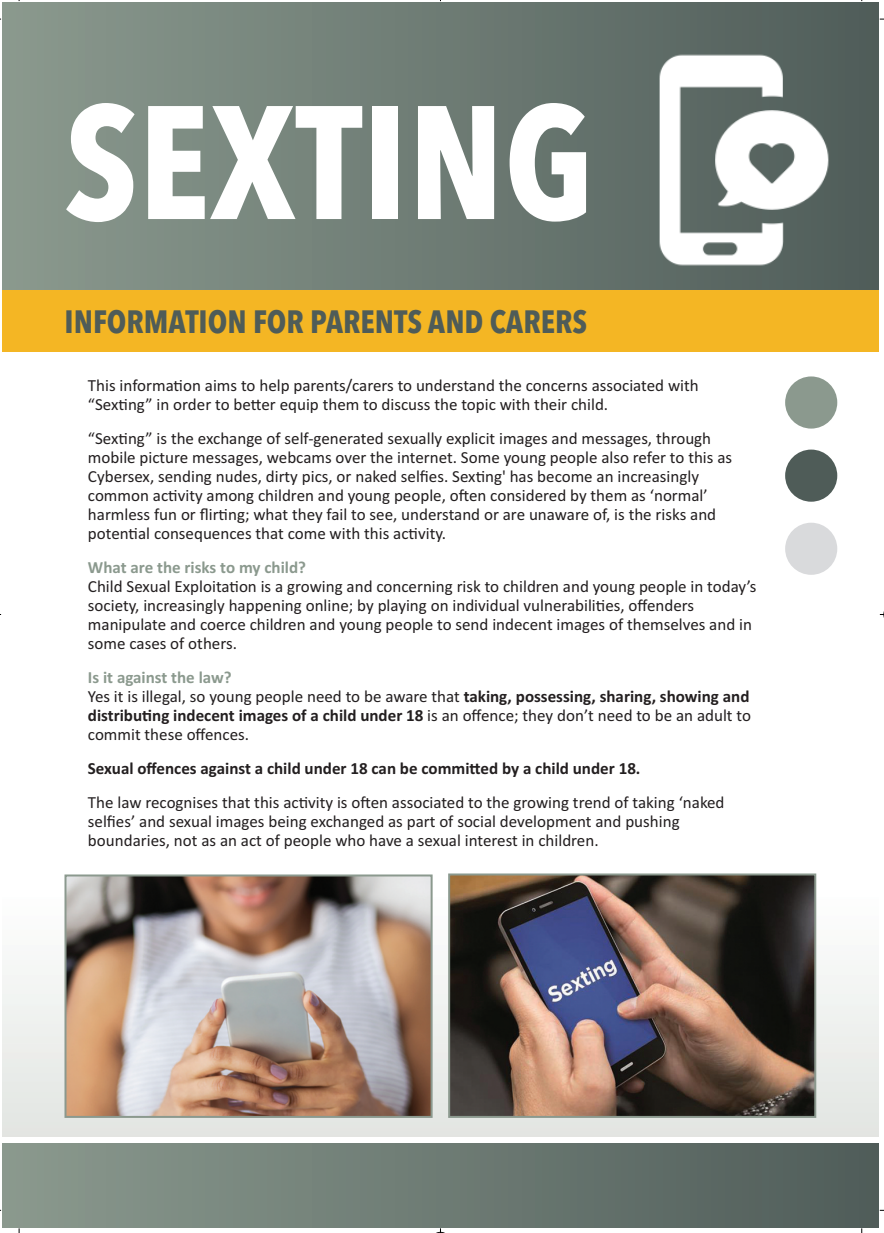
<style>
.page{position:relative;width:884px;height:1233px;background:#fff}
.page>*{position:absolute;margin:0;border:0;box-sizing:border-box;transform-origin:0 0}
.t1{font:700 159.4px "Avenir Next Condensed";color:#fff}
.t2{font:700 32px "Avenir Next Condensed";color:#4f5c58}
.t3{font:17px/19px "Calibri";color:#231f20}
.t4{font:700 17px "Calibri";color:#231f20}
.t5{font:700 17px "Calibri";color:#8b998e}
.s1{font-weight:700;color:#8b998e}
.s2{font-weight:700}
</style>
<div class="page">
<div style="left:2px;top:892px;width:876px;height:244px;background:linear-gradient(to bottom,#fcfdfd,#e1e4e1)"></div>
<div style="left:2px;top:2px;width:876px;height:301px;background:linear-gradient(to right,#8a998e,#545f58)"></div>
<div style="left:2px;top:291px;width:876px;height:61px;background:#f4b624"></div>
<div style="left:2px;top:1143px;width:876px;height:84px;background:linear-gradient(to right,#8b998e,#505d5a)"></div>
<img style="left:633px;top:49px;width:221px;height:221px">
<img style="left:451px;top:876px;width:362px;height:238px">
<div style="left:448px;top:873px;width:368px;height:244px;border:2px solid #8b998e"></div>
<img style="left:67px;top:877px;width:362px;height:237px">
<div style="left:64px;top:874px;width:368px;height:243px;border:2px solid #8b998e"></div>
<div style="left:784px;top:376px;width:53px;height:52px;background:#8b998e;border-radius:50%"></div>
<div style="left:784px;top:449px;width:53px;height:52px;background:#4f5c58;border-radius:50%"></div>
<div style="left:784px;top:522px;width:53px;height:52px;background:#d9dadc;border-radius:50%"></div>
<hr style="left:412px;top:0;width:56px;height:1px;background:#000">
<hr style="left:412px;top:1232px;width:56px;height:1px;background:#000">
<hr style="left:0;top:586px;width:1px;height:56px;background:#000">
<hr style="left:883px;top:586px;width:1px;height:56px;background:#000">
<svg style="left:879px;top:603px;width:5px;height:22px"></svg>
<h1 class="t1" style="left:64px;top:65px;width:530px">SEXTING</h1>
<h2 class="t2" style="left:64px;top:302px;width:524px">INFORMATION FOR PARENTS AND CARERS</h2>
<p class="t3" style="left:88px;top:375px;width:612px">This information aims to help parents/carers to understand the concerns associated with “Sexting” in order to better equip them to discuss the topic with their child.</p>
<p class="t3" style="left:88px;top:428px;width:645px">“Sexting” is the exchange of self-generated sexually explicit images and messages, through mobile picture messages, webcams over the internet. Some young people also refer to this as Cybersex, sending nudes, dirty pics, or naked selfies. Sexting' has become an increasingly common activity among children and young people, often considered by them as ‘normal’ harmless fun or flirting; what they fail to see, understand or are unaware of, is the risks and potential consequences that come with this activity.</p>
<p class="t5" style="left:88px;top:557px;width:219px">What are the risks to my child?</p>
<p class="t3" style="left:88px;top:576px;width:670px">Child Sexual Exploitation is a growing and concerning risk to children and young people in today’s society, increasingly happening online; by playing on individual vulnerabilities, offenders manipulate and coerce children and young people to send indecent images of themselves and in some cases of others.</p>
<p class="t3" style="left:88px;top:667px;width:664px"><span class="s1">Is it against the law?<br></span>Yes it is illegal, so young people need to be aware that <span class="s2">taking, possessing, sharing, showing and distributing indecent images of a child under 18</span> is an offence; they don’t need to be an adult to commit these offences.</p>
<p class="t4" style="left:88px;top:758px;width:554px">Sexual offences against a child under 18 can be committed by a child under 18.</p>
<p class="t3" style="left:88px;top:792px;width:638px">The law recognises that this activity is often associated to the growing trend of taking ‘naked selfies’ and sexual images being exchanged as part of social development and pushing boundaries, not as an act of people who have a sexual interest in children.</p>
</div>
